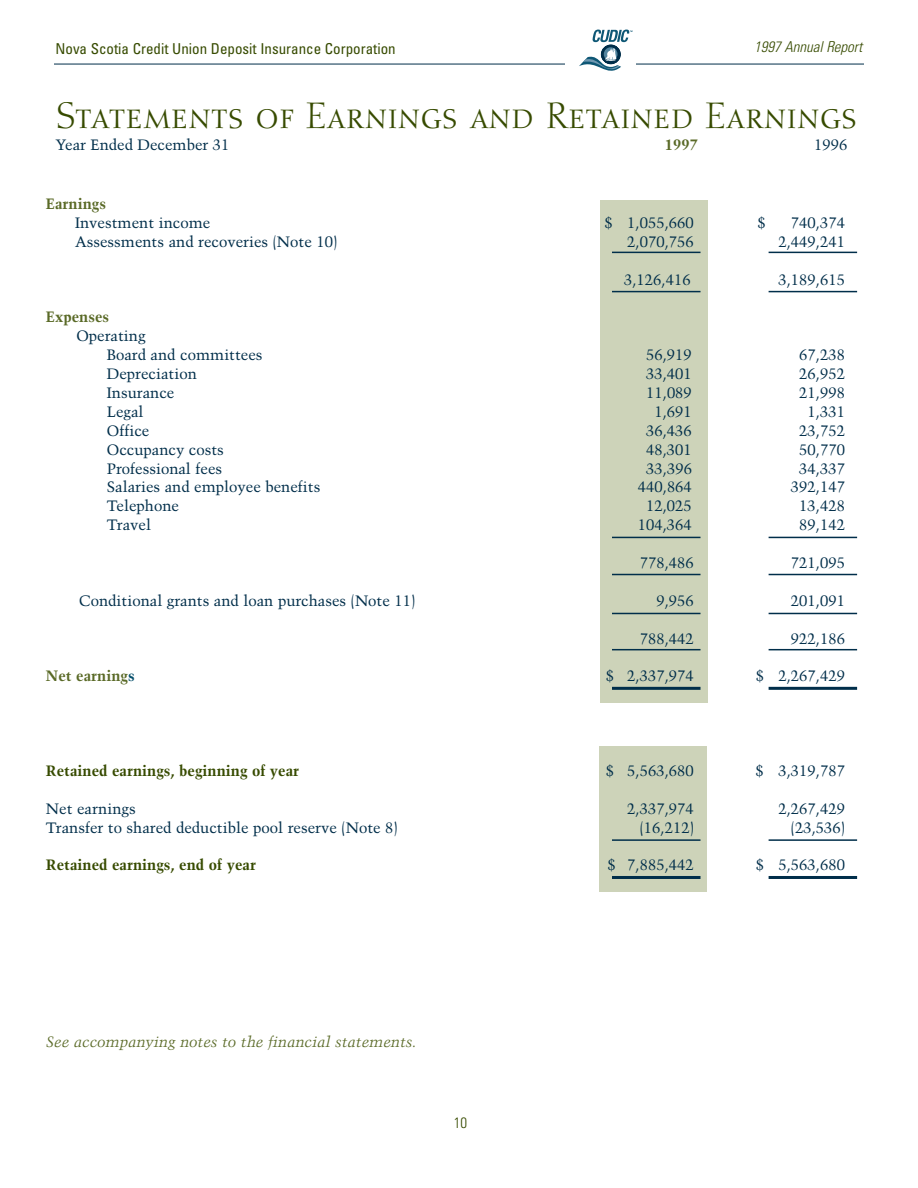
<style>
.page{position:relative;width:918px;height:1188px;background:#fff}
.page>*{position:absolute;margin:0;border:0;box-sizing:border-box;transform-origin:0 0}
.t1{font:36px "Diotima Roman SC";color:#374b00}
.t2{font:15px/18.9px "Trump Mediaeval";color:#002e4a}
.t3{font:700 15px "Trump Mediaeval";color:#374b00}
.t4{font:condensed 15px "Univers";color:#374b00}
.t5{font:italic 15px "Trump Mediaeval";color:#5a6a27}
.t6{font:700 15px "Trump Mediaeval";color:#5a6a27}
.t7{font:italic 300 condensed 15px "Univers";color:#374b00}
.t8{font:300 condensed 15px "Univers";color:#374b00}
.s1{color:#054f6c}
</style>
<div class="page">
<div style="left:599px;top:746px;width:108px;height:146px;background:#cdd3b9"></div>
<hr style="left:54px;top:64px;width:810px;height:1px;background:#002e4a">
<div style="left:565px;top:29px;width:70px;height:42px;background:#fff"></div>
<svg style="left:601px;top:45px;width:20px;height:19px"></svg>
<svg style="left:592px;top:30px;width:41px;height:12px"></svg>
<svg style="left:579px;top:48px;width:42px;height:23px"></svg>
<div style="left:600px;top:200px;width:108px;height:503px;background:#cdd3b9"></div>
<hr style="left:612px;top:252px;width:89px;height:1px;background:#002e4a">
<hr style="left:612px;top:291px;width:89px;height:1px;background:#002e4a">
<hr style="left:612px;top:537px;width:89px;height:1px;background:#002e4a">
<hr style="left:612px;top:574px;width:89px;height:1px;background:#002e4a">
<hr style="left:612px;top:613px;width:89px;height:1px;background:#002e4a">
<hr style="left:612px;top:649px;width:89px;height:1px;background:#002e4a">
<hr style="left:612px;top:687px;width:89px;height:3px;background:#002e4a">
<hr style="left:612px;top:839px;width:89px;height:2px;background:#002e4a">
<hr style="left:612px;top:876px;width:89px;height:3px;background:#002e4a">
<hr style="left:769px;top:252px;width:88px;height:1px;background:#002e4a">
<hr style="left:769px;top:291px;width:88px;height:1px;background:#002e4a">
<hr style="left:769px;top:537px;width:88px;height:1px;background:#002e4a">
<hr style="left:769px;top:574px;width:88px;height:1px;background:#002e4a">
<hr style="left:769px;top:613px;width:88px;height:1px;background:#002e4a">
<hr style="left:769px;top:649px;width:88px;height:1px;background:#002e4a">
<hr style="left:769px;top:687px;width:88px;height:3px;background:#002e4a">
<hr style="left:769px;top:839px;width:88px;height:2px;background:#002e4a">
<hr style="left:769px;top:876px;width:88px;height:3px;background:#002e4a">
<p class="t4" style="left:55px;top:43px;width:342px">Nova Scotia Credit Union Deposit Insurance Corporation</p>
<p class="t7" style="left:754px;top:41px;width:113px">1997 AnnualReport</p>
<h1 class="t1" style="left:56px;top:94px;width:803px">Statements of Earnings and Retained Earnings</h1>
<p class="t2" style="left:56px;top:137px;width:176px">Year Ended December 31</p>
<p class="t6" style="left:665px;top:139px;width:35px">1997</p>
<p class="t2" style="left:814px;top:137px;width:35px">1996</p>
<p class="t6" style="left:46px;top:197px;width:62px">Earnings</p>
<p class="t2" style="left:75px;top:214px;width:137px">Investment income</p>
<p class="t2" style="left:604px;top:214px;width:91px">$ 1,055,660</p>
<p class="t2" style="left:758px;top:214px;width:10px">$</p>
<p class="t2" style="left:791px;top:214px;width:56px">740,374</p>
<p class="t2" style="left:75px;top:233px;width:264px">Assessments and recoveries (Note 10)</p>
<p class="t2" style="left:627px;top:233px;width:68px">2,070,756</p>
<p class="t2" style="left:778px;top:233px;width:68px">2,449,241</p>
<p class="t2" style="left:624px;top:271px;width:68px">3,126,416</p>
<p class="t2" style="left:778px;top:271px;width:68px">3,189,615</p>
<p class="t6" style="left:46px;top:311px;width:65px">Expenses</p>
<p class="t2" style="left:107px;top:328px;width:157px;text-indent:-31px">Operating<br>Board and committees</p>
<p class="t2" style="left:646px;top:347px;width:47px">56,919</p>
<p class="t2" style="left:799px;top:347px;width:47px">67,238</p>
<p class="t2" style="left:107px;top:365px;width:91px">Depreciation</p>
<p class="t2" style="left:646px;top:365px;width:47px">33,401</p>
<p class="t2" style="left:799px;top:365px;width:47px">26,952</p>
<p class="t2" style="left:107px;top:384px;width:69px">Insurance</p>
<p class="t2" style="left:646px;top:384px;width:47px">11,089</p>
<p class="t2" style="left:799px;top:384px;width:47px">21,998</p>
<p class="t2" style="left:107px;top:403px;width:38px">Legal</p>
<p class="t2" style="left:655px;top:403px;width:39px">1,691</p>
<p class="t2" style="left:808px;top:403px;width:39px">1,331</p>
<p class="t2" style="left:107px;top:422px;width:44px">Office</p>
<p class="t2" style="left:646px;top:422px;width:47px">36,436</p>
<p class="t2" style="left:799px;top:422px;width:47px">23,752</p>
<p class="t2" style="left:107px;top:441px;width:118px">Occupancy costs</p>
<p class="t2" style="left:646px;top:441px;width:47px">48,301</p>
<p class="t2" style="left:799px;top:441px;width:47px">50,770</p>
<p class="t2" style="left:107px;top:460px;width:117px">Professional fees</p>
<p class="t2" style="left:646px;top:460px;width:47px">33,396</p>
<p class="t2" style="left:799px;top:460px;width:47px">34,337</p>
<p class="t2" style="left:107px;top:479px;width:215px">Salaries and employee benefits</p>
<p class="t2" style="left:638px;top:479px;width:56px">440,864</p>
<p class="t2" style="left:791px;top:479px;width:56px">392,147</p>
<p class="t2" style="left:107px;top:498px;width:74px">Telephone</p>
<p class="t2" style="left:646px;top:498px;width:47px">12,025</p>
<p class="t2" style="left:799px;top:498px;width:47px">13,428</p>
<p class="t2" style="left:107px;top:517px;width:46px">Travel</p>
<p class="t2" style="left:638px;top:517px;width:56px">104,364</p>
<p class="t2" style="left:799px;top:517px;width:47px">89,142</p>
<p class="t2" style="left:640px;top:554px;width:56px">778,486</p>
<p class="t2" style="left:791px;top:554px;width:56px">721,095</p>
<p class="t2" style="left:79px;top:592px;width:338px">Conditional grants and loan purchases (Note 11)</p>
<p class="t2" style="left:656px;top:592px;width:39px">9,956</p>
<p class="t2" style="left:791px;top:592px;width:56px">201,091</p>
<p class="t2" style="left:640px;top:630px;width:56px">788,442</p>
<p class="t2" style="left:791px;top:630px;width:56px">922,186</p>
<p class="t6" style="left:46px;top:670px;width:90px">Net earning<span class="s1">s</span></p>
<p class="t2" style="left:606px;top:668px;width:90px">$ 2,337,974</p>
<p class="t2" style="left:756px;top:668px;width:91px">$ 2,267,429</p>
<p class="t3" style="left:46px;top:764px;width:255px">Retained earnings, beginning of year</p>
<p class="t2" style="left:606px;top:762px;width:90px">$ 5,563,680</p>
<p class="t2" style="left:755px;top:762px;width:91px">$ 3,319,787</p>
<p class="t2" style="left:46px;top:800px;width:91px">Net earnings</p>
<p class="t2" style="left:627px;top:800px;width:68px">2,337,974</p>
<p class="t2" style="left:778px;top:800px;width:68px">2,267,429</p>
<p class="t2" style="left:46px;top:819px;width:353px">Transfer to shared deductible pool reserve (Note 8)</p>
<p class="t2" style="left:640px;top:819px;width:56px">(16,212)</p>
<p class="t2" style="left:791px;top:819px;width:56px">(23,536)</p>
<p class="t3" style="left:46px;top:859px;width:211px">Retained earnings, end of year</p>
<p class="t2" style="left:608px;top:857px;width:88px">$ 7,885,442</p>
<p class="t2" style="left:756px;top:857px;width:91px">$ 5,563,680</p>
<p class="t5" style="left:46px;top:1035px;width:372px">See accompanying notes to the financial statements.</p>
<p class="t8" style="left:454px;top:1117px;width:15px">10</p>
</div>
